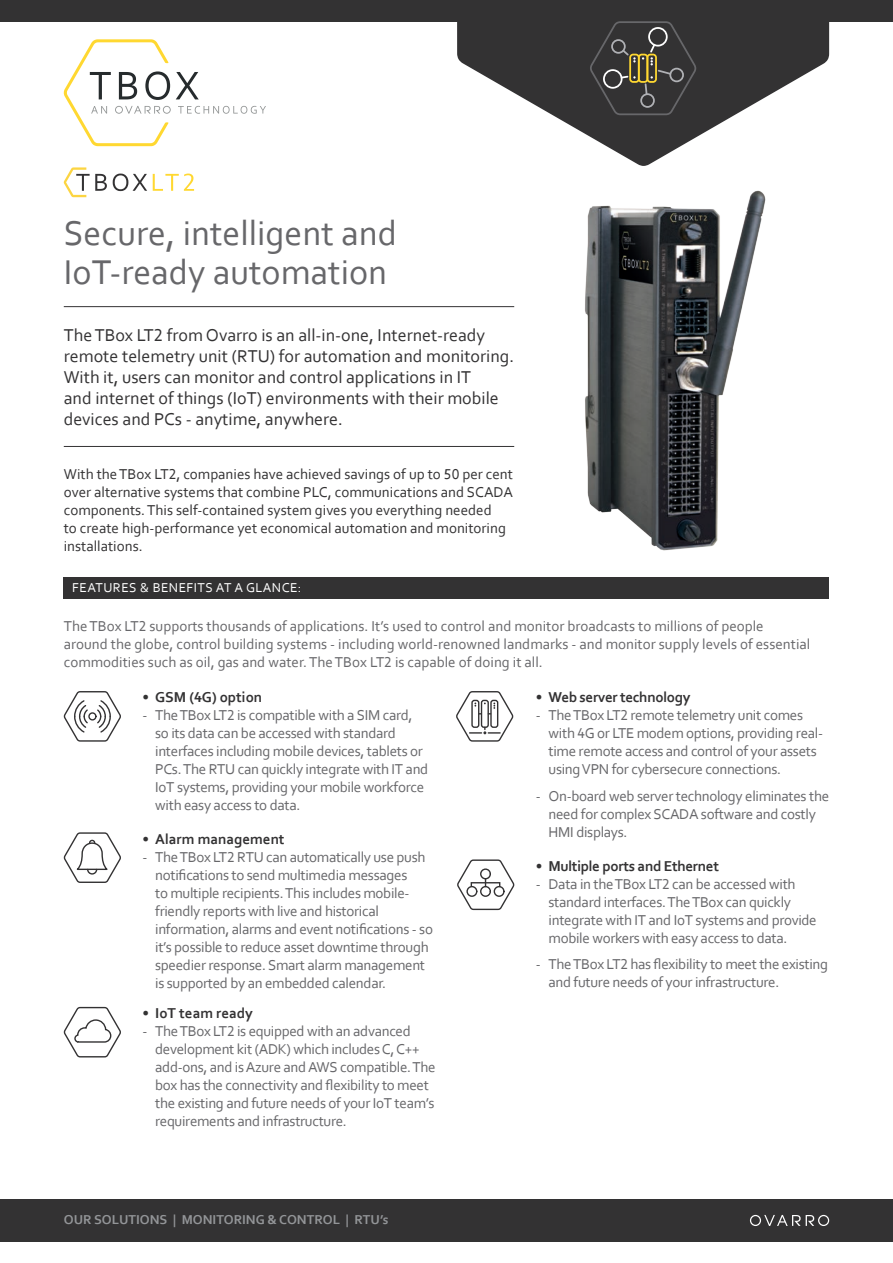
<style>
.page{position:relative;width:893px;height:1263px;background:#fff}
.page>*{position:absolute;margin:0;border:0;box-sizing:border-box;transform-origin:0 0}
.t1{font:36px/39px "Corbel";color:#67676a}
.t2{font:18px/21px "Corbel";color:#333233}
.t3{font:15px/18px "Corbel";letter-spacing:-.02em;color:#67676a}
.t4{font:15px/18px "Corbel";color:#67676a}
.t5{font:15px/18px "Corbel";color:#333233}
.t6{font:700 15px "Corbel";letter-spacing:-.02em;color:#333233}
.t7{font:700 15px "Corbel";color:#333233}
.t8{font:700 13.5px "Corbel";color:#939598}
.t9{font:13.5px "Corbel";letter-spacing:.03em;color:#fff}
</style>
<div class="page">
<div style="left:0;top:0;width:893px;height:21px;background:#333233"></div>
<div style="left:0;top:1199px;width:893px;height:43px;background:#333233"></div>
<svg style="left:750px;top:1215px;width:79px;height:11px"></svg>
<svg style="left:457px;top:21px;width:372px;height:145px;fill:#333233"></svg>
<svg style="left:590px;top:21px;width:106px;height:94px;background:#44423e"></svg>
<svg style="left:64px;top:39px;width:202px;height:107px"></svg>
<hr style="left:64px;top:446px;width:450px;height:1px;background:#333233">
<div style="left:64px;top:577px;width:765px;height:22px;background:#333233"></div>
<hr style="left:64px;top:306px;width:450px;height:1px;background:#333233">
<img style="left:585px;top:190px;width:181px;height:361px">
<svg style="left:64px;top:691px;width:57px;height:51px"></svg>
<div style="left:88px;top:712px;width:9px;height:8px;border:1px solid #333233;border-radius:50%"></div>
<svg style="left:64px;top:832px;width:57px;height:51px"></svg>
<svg style="left:64px;top:1007px;width:57px;height:50px"></svg>
<svg style="left:457px;top:859px;width:57px;height:51px"></svg>
<svg style="left:456px;top:691px;width:57px;height:51px"></svg>
<svg style="left:113px;top:174px;width:34px;height:17px"></svg>
<svg style="left:153px;top:174px;width:41px;height:17px"></svg>
<svg style="left:64px;top:167px;width:43px;height:30px"></svg>
<p class="t1" style="left:64px;top:213px;width:335px">Secure, intelligent and<br>IoT-ready automation</p>
<p class="t2" style="left:64px;top:324px;width:452px">The TBox LT2 from Ovarro is an all-in-one, Internet-ready remote telemetry unit (RTU) for automation and monitoring.<br>With it, users can monitor and control applications in IT<br>and internet of things (IoT) environments with their mobile devices and PCs - anytime, anywhere.</p>
<p class="t5" style="left:64px;top:465px;width:451px">With the TBox LT2, companies have achieved savings of up to 50 per cent over alternative systems that combine PLC, communications and SCADA components. This self-contained system gives you everything needed<br>to create high-performance yet economical automation and monitoring installations.</p>
<p class="t9" style="left:72px;top:579px;width:231px">FEATURES &amp; BENEFITS AT A GLANCE:</p>
<p class="t4" style="left:64px;top:617px;width:748px">The TBox LT2 supports thousands of applications. It’s used to control and monitor broadcasts to millions of people around the globe, control building systems - including world-renowned landmarks - and monitor supply levels of essential commodities such as oil, gas and water. The TBox LT2 is capable of doing it all.</p>
<p class="t7" style="left:142px;top:688px;width:121px">• GSM (4G) option</p>
<p class="t3" style="left:155px;top:706px;width:275px;text-indent:-13px">- The TBox LT2 is compatible with a SIM card, so its data can be accessed with standard interfaces including mobile devices, tablets or PCs. The RTU can quickly integrate with IT and IoT systems, providing your mobile workforce with easy access to data.</p>
<p class="t6" style="left:536px;top:688px;width:156px">• Web server technology</p>
<p class="t3" style="left:549px;top:706px;width:276px;text-indent:-13px">- The TBox LT2 remote telemetry unit comes with 4G or LTE modem options, providing real&shy;time remote access and control of your assets using VPN for cybersecure connections.</p>
<p class="t3" style="left:549px;top:786px;width:282px;text-indent:-13px">- On-board web server technology eliminates the need for complex SCADA software and costly<br>HMI displays.</p>
<p class="t7" style="left:142px;top:829px;width:144px">• Alarm management</p>
<p class="t3" style="left:155px;top:847px;width:279px;text-indent:-13px">- The TBox LT2 RTU can automatically use push notifications to send multimedia messages<br>to multiple recipients. This includes mobile&shy;friendly reports with live and historical information, alarms and event notifications - so it’s possible to reduce asset downtime through speedier response. Smart alarm management is supported by an embedded calendar.</p>
<p class="t6" style="left:536px;top:856px;width:185px">• Multiple ports and Ethernet</p>
<p class="t3" style="left:549px;top:874px;width:270px;text-indent:-13px">- Data in the TBox LT2 can be accessed with standard interfaces. The TBox can quickly integrate with IT and IoT systems and provide mobile workers with easy access to data.</p>
<p class="t3" style="left:549px;top:955px;width:281px;text-indent:-13px">- The TBox LT2 has flexibility to meet the existing and future needs of your infrastructure.</p>
<p class="t7" style="left:142px;top:1004px;width:112px">• IoT team ready</p>
<p class="t3" style="left:155px;top:1022px;width:282px;text-indent:-13px">- The TBox LT2 is equipped with an advanced development kit (ADK) which includes C, C++ add-ons, and is Azure and AWS compatible. The box has the connectivity and flexibility to meet the existing and future needs of your IoT team’s requirements and infrastructure.</p>
<p class="t8" style="left:64px;top:1211px;width:326px">OUR SOLUTIONS | MONITORING &amp; CONTROL | RTU’s</p>
</div>
